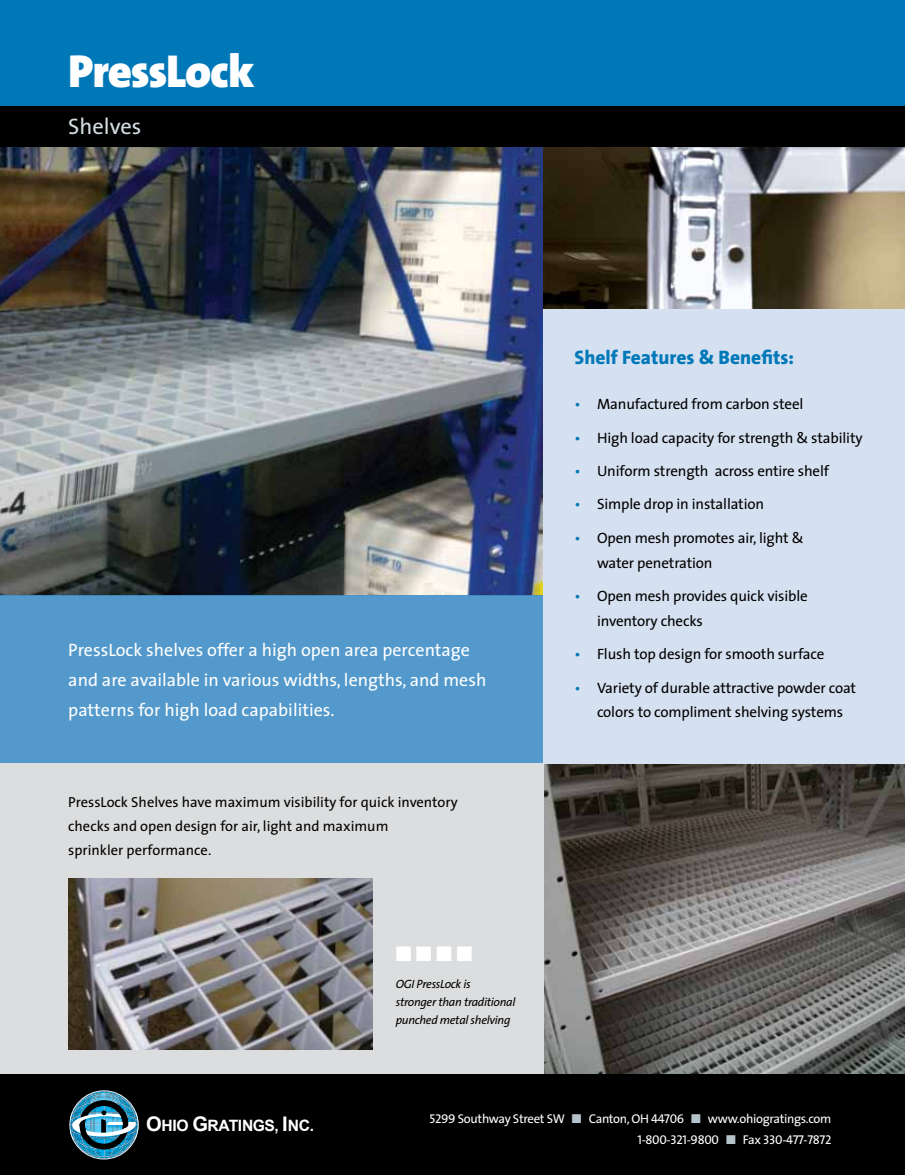
<style>
.page{position:relative;width:905px;height:1175px;background:#fff}
.page>*{position:absolute;margin:0;border:0;box-sizing:border-box;transform-origin:0 0}
.t1{font:900 46.5px "The Sans";letter-spacing:-.025em;color:#fff}
.t2{font:22.5px "The Sans";color:#d5dee2}
.t3{font:21px "Zapf Dingbats ITC";color:#fff}
.t4{font:800 19.5px "The Sans";color:#0078b8}
.t5{font:18px/30px "The Sans";color:#fff}
.t6{font:700 15.6px "Arial";letter-spacing:-.02em;color:#fff}
.t7{font:15px/24.8px "The Sans";letter-spacing:-.01em;color:#000}
.t8{font:14.55px/24px "The Sans";color:#000}
.t9{font:12.75px/21px "The Sans";letter-spacing:-.025em;color:#fff;text-align:right}
.t10{font:italic 12px/18px "The Sans";letter-spacing:-.025em;color:#000}
.s1{color:#0078b8}
.s2{font-size:20.1px}
.s3{color:#b5c2c9}
</style>
<div class="page">
<img style="left:0;top:147px;width:543px;height:448px">
<div style="left:0;top:595px;width:904px;height:168px;background:#5399cb"></div>
<img style="left:543px;top:763px;width:361px;height:311px">
<div style="left:0;top:763px;width:543px;height:411px;background:#dcddde"></div>
<img style="left:68px;top:878px;width:304px;height:171px">
<div style="left:0;top:1074px;width:904px;height:100px;background:#000"></div>
<img style="left:69px;top:1090px;width:70px;height:69px">
<div style="left:543px;top:143px;width:361px;height:620px;background:#d5e0f0"></div>
<img style="left:543px;top:147px;width:361px;height:162px">
<div style="left:0;top:104px;width:904px;height:43px;background:#000"></div>
<div style="left:0;top:0;width:904px;height:105px;background:#0078b8"></div>
<h1 class="t1" style="left:68px;top:32px;width:188px">PressLock</h1>
<h2 class="t2" style="left:68px;top:108px;width:75px">Shelves</h2>
<p class="t5" style="left:68px;top:634px;width:419px">PressLock shelves offer a high open area percentage and are available in various widths, lengths, and mesh patterns for high load capabilities.</p>
<p class="t8" style="left:68px;top:790px;width:391px">PressLock Shelves have maximum visibility for quick inventory checks and open design for air, light and maximum<br>sprinkler performance.</p>
<h3 class="t3" style="left:396px;top:944px;width:78px">■■■■</h3>
<p class="t10" style="left:396px;top:974px;width:121px">OGI PressLock is<br>stronger than traditional punched metal shelving</p>
<h3 class="t4" style="left:574px;top:341px;width:221px">Shelf Features &amp; Benefits:</h3>
<p class="t7" style="left:574px;top:391px;width:230px"><span class="s1">•</span> Manufactured from carbon steel</p>
<p class="t7" style="left:574px;top:425px;width:289px"><span class="s1">•</span> High load capacity for strength &amp; stability</p>
<p class="t7" style="left:574px;top:458px;width:256px"><span class="s1">•</span> Uniform strength across entire shelf</p>
<p class="t7" style="left:574px;top:491px;width:191px"><span class="s1">•</span> Simple drop in installation</p>
<p class="t7" style="left:597px;top:525px;width:208px;text-indent:-22px"><span class="s1">•</span> Open mesh promotes air, light &amp; water penetration</p>
<p class="t7" style="left:597px;top:583px;width:212px;text-indent:-22px"><span class="s1">•</span> Open mesh provides quick visible inventory checks</p>
<p class="t7" style="left:574px;top:641px;width:251px"><span class="s1">•</span> Flush top design for smooth surface</p>
<p class="t7" style="left:597px;top:674px;width:260px;text-indent:-22px"><span class="s1">•</span> Variety of durable attractive powder coat colors to compliment shelving systems</p>
<p class="t6" style="left:146px;top:1116px;width:169px"><span class="s2">O</span>HIO <span class="s2">G</span>RATINGS, <span class="s2">I</span>NC.</p>
<p class="t9" style="left:429px;top:1107px;width:403px">5299 Southway Street SW <span class="s3">■</span> Canton, OH 44706 <span class="s3">■</span> www.ohiogratings.com<br>1-800-321-9800 <span class="s3">■</span> Fax 330-477-7872</p>
</div>
